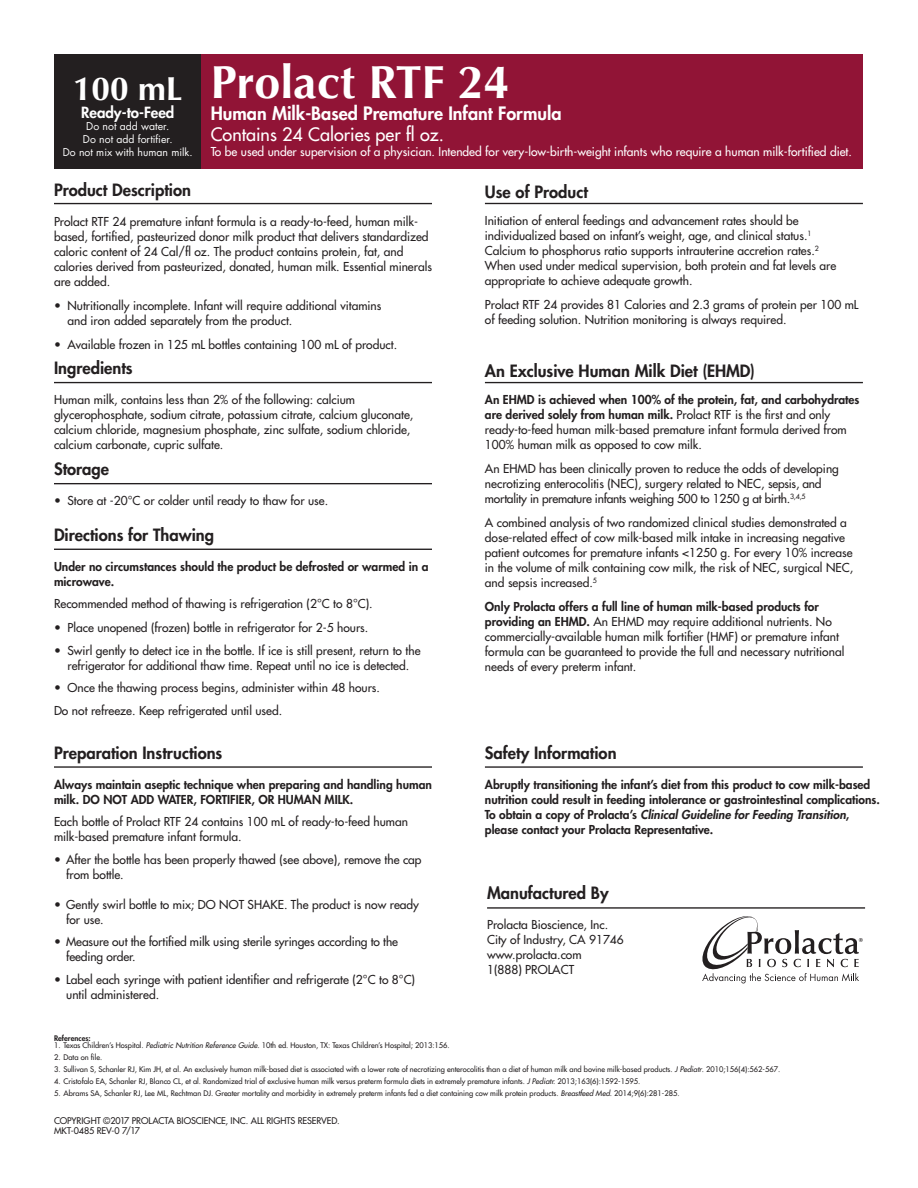
<style>
.page{position:relative;width:918px;height:1188px;background:#fff}
.page>*{position:absolute;margin:0;border:0;box-sizing:border-box;transform-origin:0 0}
.t1{font:700 46.5px "Optima";color:#fff}
.t2{font:700 33.3px "Optima";color:#fff}
.t3{font:800 18px/21.6px "Futura";color:#fff}
.t4{font:800 16.5px "Futura";color:#231f20}
.t5{font:800 15px "Futura";color:#fff}
.t6{font:12px/15px "Futura";color:#231f20}
.t7{font:800 12px/15px "Futura";color:#231f20}
.t8{font:12px "Futura";color:#fff}
.t9{font:10.5px "Futura";color:#fff}
.references{font:9px/10.5px "Futura";letter-spacing:-.005em;color:#231f20}
.Reference{font:7.5px "Futura";color:#231f20}
.t10{font:800 7.5px "Futura";color:#231f20}
.s1{font-weight:400}
.s2{font-weight:800}
.s3{font-style:italic}
</style>
<div class="page">
<div style="left:55px;top:54px;width:808px;height:115px;background:#911436"></div>
<div style="left:54px;top:54px;width:147px;height:115px;background:#231f20"></div>
<hr style="left:54px;top:483px;width:378px;height:1px;background:#231f20">
<hr style="left:54px;top:382px;width:378px;height:1px;background:#231f20">
<hr style="left:485px;top:766px;width:378px;height:2px;background:#231f20">
<hr style="left:485px;top:382px;width:378px;height:1px;background:#231f20">
<hr style="left:485px;top:203px;width:378px;height:1px;background:#231f20">
<hr style="left:54px;top:203px;width:378px;height:1px;background:#231f20">
<svg style="left:702px;top:916px;width:161px;height:67px"></svg>
<hr style="left:487px;top:907px;width:378px;height:2px;background:#231f20">
<hr style="left:54px;top:766px;width:378px;height:2px;background:#231f20">
<hr style="left:54px;top:549px;width:378px;height:1px;background:#231f20">
<p class="t2" style="left:73px;top:69px;width:111px">100 mL</p>
<p class="t5" style="left:81px;top:102px;width:95px">Ready-to-Feed</p>
<p class="t9" style="left:86px;top:119px;width:84px">Do not add water.</p>
<p class="t9" style="left:83px;top:132px;width:91px">Do not add fortifier.</p>
<p class="t9" style="left:63px;top:144px;width:131px">Do not mix with human milk.</p>
<p class="t1" style="left:211px;top:55px;width:300px">Prolact RTF 24</p>
<p class="t3" style="left:211px;top:102px;width:352px">Human Milk-Based Premature Infant Formula<br><span class="s1">Contains 24 Calories per fl oz.</span></p>
<p class="t8" style="left:211px;top:143px;width:643px">To be used under supervision of a physician. Intended for very-low-birth-weight infants who require a human milk-fortified diet.</p>
<p class="t4" style="left:54px;top:179px;width:139px">Product Description</p>
<p class="t6" style="left:54px;top:214px;width:380px">Prolact RTF 24 premature infant formula is a ready-to-feed, human milk&shy;based, fortified, pasteurized donor milk product that delivers standardized caloric content of 24 Cal/fl oz. The product contains protein, fat, and calories derived from pasteurized, donated, human milk. Essential minerals are added.</p>
<p class="t6" style="left:68px;top:298px;width:316px;text-indent:-14px">• Nutritionally incomplete. Infant will require additional vitamins and iron added separately from the product.</p>
<p class="t6" style="left:54px;top:337px;width:345px">• Available frozen in 125 mL bottles containing 100 mL of product.</p>
<p class="t4" style="left:54px;top:357px;width:80px">Ingredients</p>
<p class="t6" style="left:54px;top:392px;width:361px">Human milk, contains less than 2% of the following: calcium glycerophosphate, sodium citrate, potassium citrate, calcium gluconate, calcium chloride, magnesium phosphate, zinc sulfate, sodium chloride, calcium carbonate, cupric sulfate.</p>
<p class="t4" style="left:54px;top:458px;width:57px">Storage</p>
<p class="t6" style="left:54px;top:493px;width:276px">• Store at -20°C or colder until ready to thaw for use.</p>
<p class="t4" style="left:54px;top:524px;width:162px">Directions for Thawing</p>
<p class="t7" style="left:54px;top:559px;width:376px">Under no circumstances should the product be defrosted or warmed in a microwave.</p>
<p class="t6" style="left:54px;top:596px;width:320px">Recommended method of thawing is refrigeration (2°C to 8°C).</p>
<p class="t6" style="left:54px;top:620px;width:316px">• Place unopened (frozen) bottle in refrigerator for 2-5 hours.</p>
<p class="t6" style="left:54px;top:643px;width:368px;text-align:center">• Swirl gently to detect ice in the bottle. If ice is still present, return to the refrigerator for additional thaw time. Repeat until no ice is detected.</p>
<p class="t6" style="left:54px;top:677px;width:328px;line-height:22.5px">• Once the thawing process begins, administer within 48 hours.<br>Do not refreeze. Keep refrigerated until used.</p>
<p class="t4" style="left:54px;top:741px;width:170px">Preparation Instructions</p>
<p class="t7" style="left:54px;top:776px;width:380px">Always maintain aseptic technique when preparing and handling human milk. DO NOT ADD WATER, FORTIFIER, OR HUMAN MILK.</p>
<p class="t6" style="left:54px;top:814px;width:356px">Each bottle of Prolact RTF 24 contains 100 mL of ready-to-feed human milk-based premature infant formula.</p>
<p class="t6" style="left:66px;top:852px;width:357px;text-indent:-12px">• After the bottle has been properly thawed (see above), remove the cap from bottle.</p>
<p class="t6" style="left:66px;top:897px;width:354px;text-indent:-12px">• Gently swirl bottle to mix; DO NOT SHAKE. The product is now ready for use.</p>
<p class="t6" style="left:66px;top:934px;width:333px;text-indent:-12px">• Measure out the fortified milk using sterile syringes according to the feeding order.</p>
<p class="t6" style="left:54px;top:972px;width:363px">• Label each syringe with patient identifier and refrigerate (2°C to 8°C)</p>
<p class="t6" style="left:66px;top:987px;width:94px">until administered.</p>
<p class="t4" style="left:485px;top:181px;width:104px">Use of Product</p>
<p class="t6" style="left:485px;top:213px;width:353px">Initiation of enteral feedings and advancement rates should be individualized based on infant’s weight, age, and clinical status.<sup>1<br></sup>Calcium to phosphorus ratio supports intrauterine accretion rates.<sup>2<br></sup>When used under medical supervision, both protein and fat levels are appropriate to achieve adequate growth.</p>
<p class="t6" style="left:485px;top:297px;width:375px">Prolact RTF 24 provides 81 Calories and 2.3 grams of protein per 100 mL of feeding solution. Nutrition monitoring is always required.</p>
<p class="t4" style="left:485px;top:360px;width:272px">An Exclusive Human Milk Diet (EHMD)</p>
<p class="t6" style="left:485px;top:392px;width:376px"><span class="s2">An EHMD is achieved when 100% of the protein, fat, and carbohydrates are derived solely from human milk.</span> Prolact RTF is the first and only ready-to-feed human milk-based premature infant formula derived from 100% human milk as opposed to cow milk.</p>
<p class="t6" style="left:485px;top:461px;width:356px">An EHMD has been clinically proven to reduce the odds of developing necrotizing enterocolitis (NEC), surgery related to NEC, sepsis, and mortality in premature infants weighing 500 to 1250 g at birth.<sup>3,4,5</sup></p>
<p class="t6" style="left:485px;top:515px;width:370px">A combined analysis of two randomized clinical studies demonstrated a dose-related effect of cow milk-based milk intake in increasing negative patient outcomes for premature infants &lt;1250 g. For every 10% increase in the volume of milk containing cow milk, the risk of NEC, surgical NEC, and sepsis increased.<sup>5</sup></p>
<p class="t6" style="left:485px;top:599px;width:361px"><span class="s2">Only Prolacta offers a full line of human milk-based products for providing an EHMD.</span> An EHMD may require additional nutrients. No commercially-available human milk fortifier (HMF) or premature infant formula can be guaranteed to provide the full and necessary nutritional needs of every preterm infant.</p>
<p class="t4" style="left:485px;top:741px;width:133px">Safety Information</p>
<p class="t7" style="left:485px;top:776px;width:396px">Abruptly transitioning the infant’s diet from this product to cow milk-based nutrition could result in feeding intolerance or gastrointestinal complications.<br>To obtain a copy of Prolacta’s <span class="s3">Clinical Guideline for Feeding Transition</span>, please contact your Prolacta Representative.</p>
<p class="t4" style="left:487px;top:882px;width:123px">Manufactured By</p>
<p class="t6" style="left:487px;top:917px;width:138px">Prolacta Bioscience, Inc.<br>City of Industry, CA 91746 www.prolacta.com<br>1(888) PROLACT</p>
<p class="t10" style="left:54px;top:1033px;width:38px">References:</p>
<p class="Reference" style="left:54px;top:1041px;width:397px">1. Texas Children’s Hospital. <span class="s3">Pediatric Nutrition Reference Guide.</span> 10th ed. Houston, TX: Texas Children’s Hospital; 2013:156.</p>
<p class="Reference" style="left:54px;top:1053px;width:50px">2. Data on file.</p>
<p class="Reference" style="left:54px;top:1065px;width:728px">3. Sullivan S, Schanler RJ, Kim JH, et al. An exclusively human milk-based diet is associated with a lower rate of necrotizing enterocolitis than a diet of human milk and bovine milk-based products. <span class="s3">J Pediatr</span>. 2010;156(4):562-567.</p>
<p class="Reference" style="left:54px;top:1077px;width:588px">4. Cristofalo EA, Schanler RJ, Blanco CL, et al. Randomized trial of exclusive human milk versus preterm formula diets in extremely premature infants. <span class="s3">J Pediatr.</span> 2013;163(6):1592-1595.</p>
<p class="Reference" style="left:54px;top:1089px;width:627px">5. Abrams SA, Schanler RJ, Lee ML, Rechtman DJ. Greater mortality and morbidity in extremely preterm infants fed a diet containing cow milk protein products. <span class="s3">Breastfeed Med.</span> 2014;9(6):281-285.</p>
<p class="references" style="left:54px;top:1115px;width:287px">COPYRIGHT ©2017 PROLACTA BIOSCIENCE, INC. ALL RIGHTS RESERVED.<br>MKT-0485 REV-0 7/17</p>
</div>
